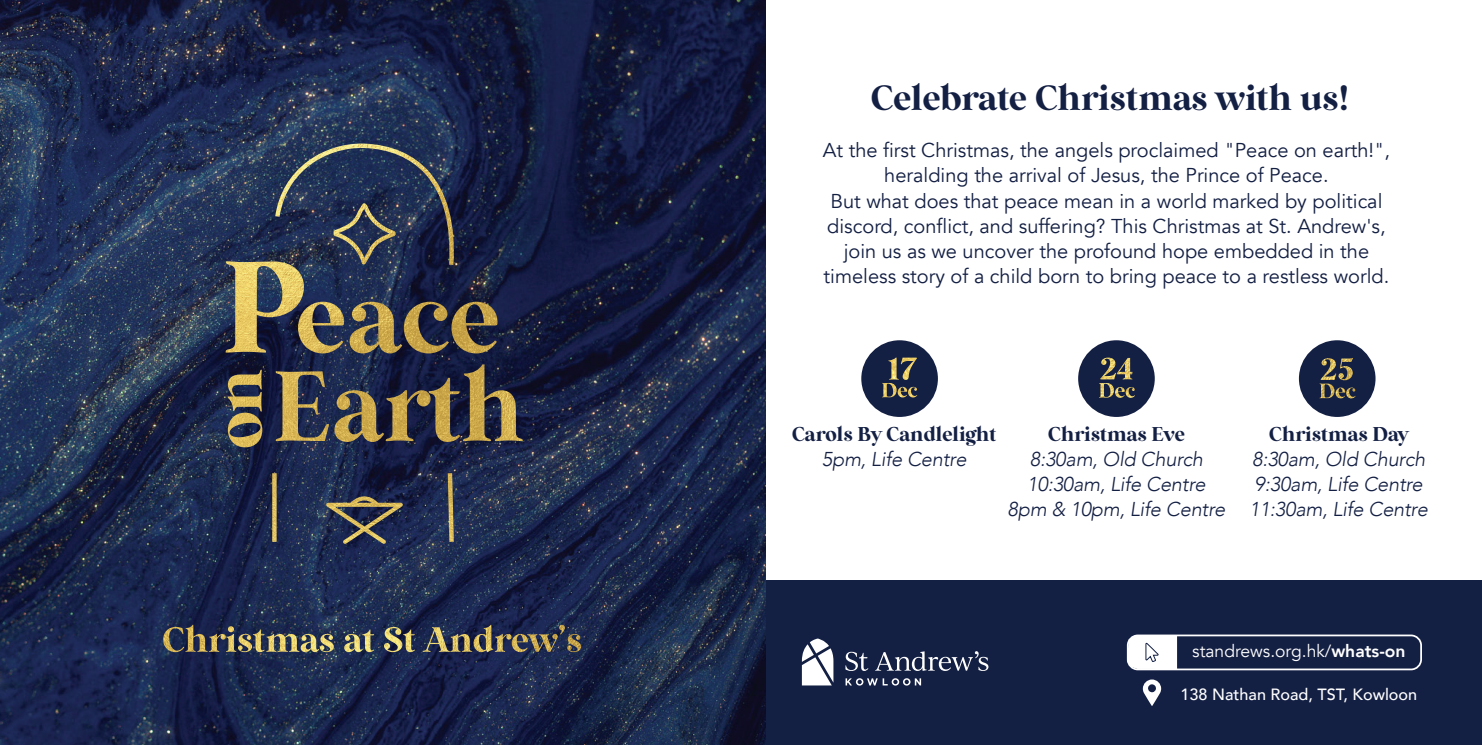
<style>
.page{position:relative;width:1482px;height:745px;background:#fff}
.page>*{position:absolute;margin:0;border:0;box-sizing:border-box;transform-origin:0 0}
.t1{font:35px "Wild Mango";color:#131f43}
.t2{font:20px/25px "Avenir";color:#131f43;text-align:center}
.t3{font:italic 300 20px/25px "Avenir";letter-spacing:-.01em;color:#131f43;text-align:center}
.t4{font:20px "Wild Mango";color:#131f43}
.t5{font:17.5px "Avenir";color:#fff}
.t6{font:500 16.25px "Avenir";color:#fff}
.s1{font-weight:800}
</style>
<div class="page">
<div style="left:716px;top:580px;width:765px;height:164px;background:#131f43"></div>
<img style="left:0;top:0;width:765px;height:744px">
<svg style="left:1129px;top:637px;width:48px;height:30px"></svg>
<div style="left:1126px;top:634px;width:295px;height:36px;border:2px solid #fff;border-radius:10px"></div>
<svg style="left:845px;top:651px;width:23px;height:19px"></svg>
<svg style="left:876px;top:651px;width:112px;height:19px"></svg>
<svg style="left:845px;top:678px;width:13px;height:7px"></svg>
<svg style="left:856px;top:677px;width:7px;height:8px"></svg>
<svg style="left:867px;top:678px;width:20px;height:7px"></svg>
<svg style="left:891px;top:677px;width:8px;height:8px"></svg>
<svg style="left:903px;top:677px;width:7px;height:8px"></svg>
<svg style="left:914px;top:678px;width:7px;height:7px"></svg>
<svg style="left:802px;top:638px;width:31px;height:47px"></svg>
<div style="left:861px;top:340px;width:77px;height:76px;background:#131f43;border-radius:50%"></div>
<div style="left:1078px;top:340px;width:76px;height:76px;background:#131f43;border-radius:50%"></div>
<div style="left:1298px;top:340px;width:77px;height:76px;background:#131f43;border-radius:50%"></div>
<img style="left:1099px;top:357px;width:36px;height:40px">
<svg style="left:1142px;top:679px;width:19px;height:26px"></svg>
<img style="left:1319px;top:358px;width:36px;height:40px">
<img style="left:225px;top:143px;width:273px;height:210px">
<img style="left:882px;top:357px;width:35px;height:40px">
<h1 class="t1" style="left:870px;top:77px;width:480px">Celebrate Christmas with us!</h1>
<p class="t2" style="left:822px;top:138px;width:569px">At the first Christmas, the angels proclaimed "Peace on earth!", heralding the arrival of Jesus, the Prince of Peace.<br>But what does that peace mean in a world marked by political discord, conflict, and suffering? This Christmas at St. Andrew's, join us as we uncover the profound hope embedded in the timeless story of a child born to bring peace to a restless world.</p>
<p class="t4" style="left:791px;top:421px;width:206px">Carols By Candlelight</p>
<p class="t3" style="left:822px;top:446px;width:146px">5pm, Life Centre</p>
<p class="t4" style="left:1048px;top:421px;width:138px">Christmas Eve</p>
<p class="t3" style="left:1007px;top:446px;width:219px">8:30am, Old Church<br>10:30am, Life Centre<br>8pm &amp; 10pm, Life Centre</p>
<p class="t4" style="left:1268px;top:421px;width:141px">Christmas Day</p>
<p class="t3" style="left:1249px;top:446px;width:180px;text-align:left">8:30am, Old Church<br>9:30am, Life Centre<br>11:30am, Life Centre</p>
<p class="t5" style="left:1192px;top:640px;width:215px">standrews.org.hk/<span class="s1">whats-on</span></p>
<p class="t6" style="left:1180px;top:680px;width:238px">138 Nathan Road, TST, Kowloon</p>
</div>
